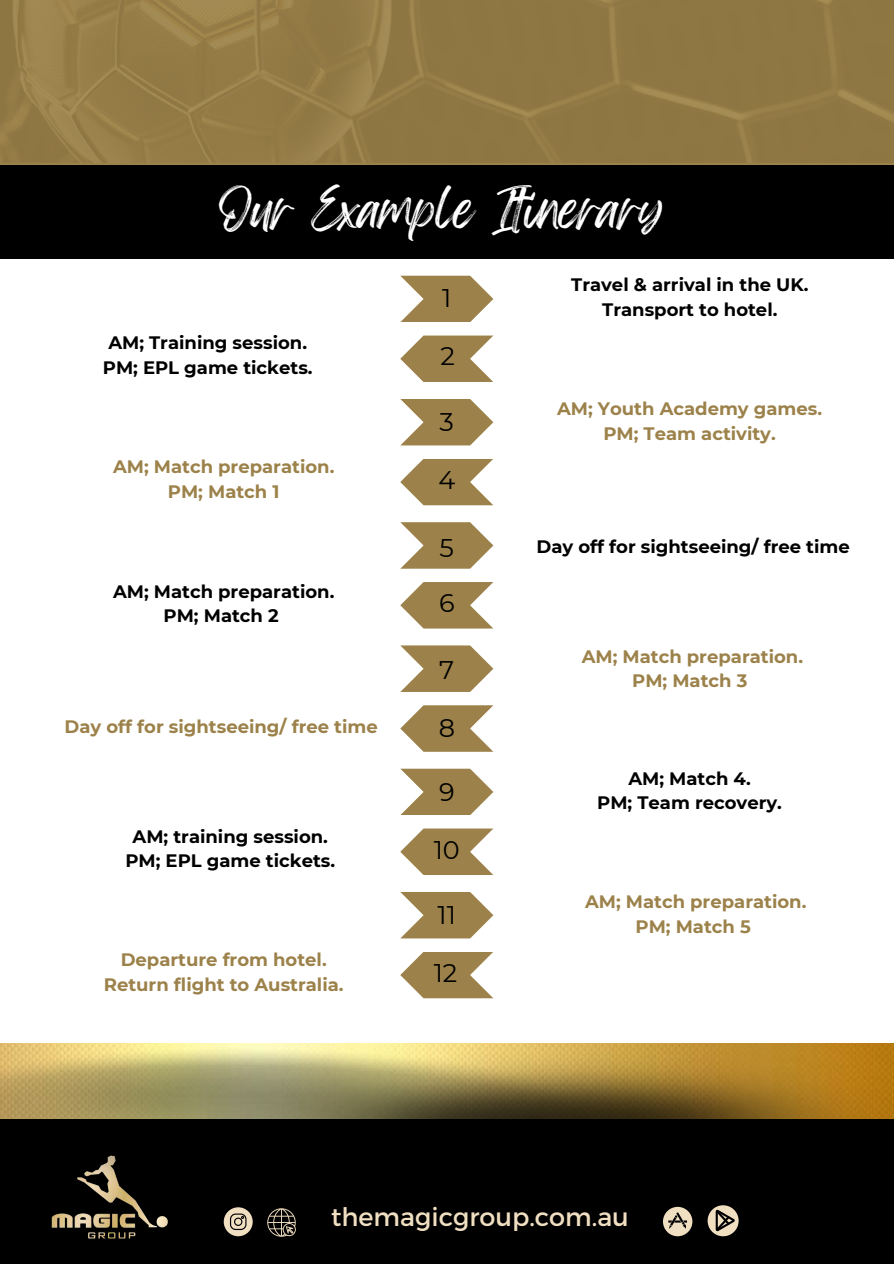
<style>
.page{position:relative;width:894px;height:1264px;background:#fff}
.page>*{position:absolute;margin:0;border:0;box-sizing:border-box;transform-origin:0 0}
.t1{font:45px "Feeling Passionate";color:#fff}
.t2{font:25.5px "Montserrat";color:#f1dfc2}
.t3{font:25.5px/55.7px "Montserrat";color:#000}
.t4{font:700 18px/24.8px "Montserrat";color:#000;text-align:center}
.t5{font:700 18px/24.8px "Montserrat";color:#9c824a;text-align:center}
</style>
<div class="page">
<div style="left:0;top:1119px;width:893px;height:144px;background:#000"></div>
<svg style="left:224px;top:1207px;width:29px;height:29px"></svg>
<svg style="left:267px;top:1208px;width:28px;height:28px"></svg>
<svg style="left:663px;top:1206px;width:29px;height:30px"></svg>
<svg style="left:707px;top:1205px;width:31px;height:31px"></svg>
<img style="left:51px;top:1187px;width:117px;height:52px">
<img style="left:0;top:1046px;width:207px;height:141px">
<img style="left:207px;top:1044px;width:686px;height:75px">
<img style="left:0;top:0;width:892px;height:162px">
<div style="left:0;top:165px;width:893px;height:94px;background:#000"></div>
<svg style="left:400px;top:276px;width:93px;height:46px"></svg>
<svg style="left:400px;top:335px;width:93px;height:47px"></svg>
<svg style="left:400px;top:399px;width:93px;height:46px"></svg>
<svg style="left:400px;top:459px;width:93px;height:46px"></svg>
<svg style="left:400px;top:522px;width:93px;height:46px"></svg>
<svg style="left:400px;top:582px;width:93px;height:46px"></svg>
<svg style="left:400px;top:645px;width:93px;height:47px"></svg>
<svg style="left:400px;top:705px;width:93px;height:46px"></svg>
<svg style="left:400px;top:768px;width:93px;height:47px"></svg>
<svg style="left:400px;top:828px;width:93px;height:47px"></svg>
<svg style="left:400px;top:892px;width:93px;height:46px"></svg>
<svg style="left:400px;top:952px;width:93px;height:46px"></svg>
<h1 class="t1" style="left:219px;top:173px;width:446px">Our Example Itinerary</h1>
<p class="t4" style="left:103px;top:330px;width:211px">AM; Training session.<br>PM; EPL game tickets.</p>
<p class="t5" style="left:113px;top:454px;width:223px">AM; Match preparation.<br>PM; Match 1</p>
<p class="t4" style="left:113px;top:579px;width:223px">AM; Match preparation.<br>PM; Match 2</p>
<p class="t5" style="left:65px;top:714px;width:315px">Day off for sightseeing/ free time</p>
<p class="t4" style="left:125px;top:823px;width:211px">AM; training session.<br>PM; EPL game tickets.</p>
<p class="t5" style="left:104px;top:947px;width:241px">Departure from hotel.<br>Return flight to Australia.</p>
<h2 class="t3" style="left:442px;top:270px;width:11px">1</h2>
<h2 class="t3" style="left:440px;top:328px;width:16px">2</h2>
<h2 class="t3" style="left:439px;top:394px;width:16px">3</h2>
<h2 class="t3" style="left:438px;top:452px;width:18px">4</h2>
<h2 class="t3" style="left:439px;top:520px;width:17px">5<br>6</h2>
<h2 class="t3" style="left:439px;top:642px;width:17px">7</h2>
<h2 class="t3" style="left:438px;top:700px;width:18px">8</h2>
<h2 class="t3" style="left:439px;top:764px;width:17px">9</h2>
<h2 class="t3" style="left:433px;top:822px;width:28px">10</h2>
<h2 class="t3" style="left:437px;top:887px;width:20px">11</h2>
<h2 class="t3" style="left:433px;top:945px;width:25px">12</h2>
<p class="t4" style="left:571px;top:272px;width:239px">Travel &amp; arrival in the UK.<br>Transport to hotel.</p>
<p class="t5" style="left:557px;top:396px;width:266px">AM; Youth Academy games.<br>PM; Team activity.</p>
<p class="t4" style="left:536px;top:534px;width:315px">Day off for sightseeing/ free time</p>
<p class="t5" style="left:581px;top:643px;width:223px">AM; Match preparation.<br>PM; Match 3</p>
<p class="t4" style="left:597px;top:766px;width:186px">AM; Match 4.<br>PM; Team recovery.</p>
<p class="t5" style="left:585px;top:889px;width:223px">AM; Match preparation.<br>PM; Match 5</p>
<h2 class="t2" style="left:331px;top:1200px;width:299px">themagicgroup.com.au</h2>
</div>
